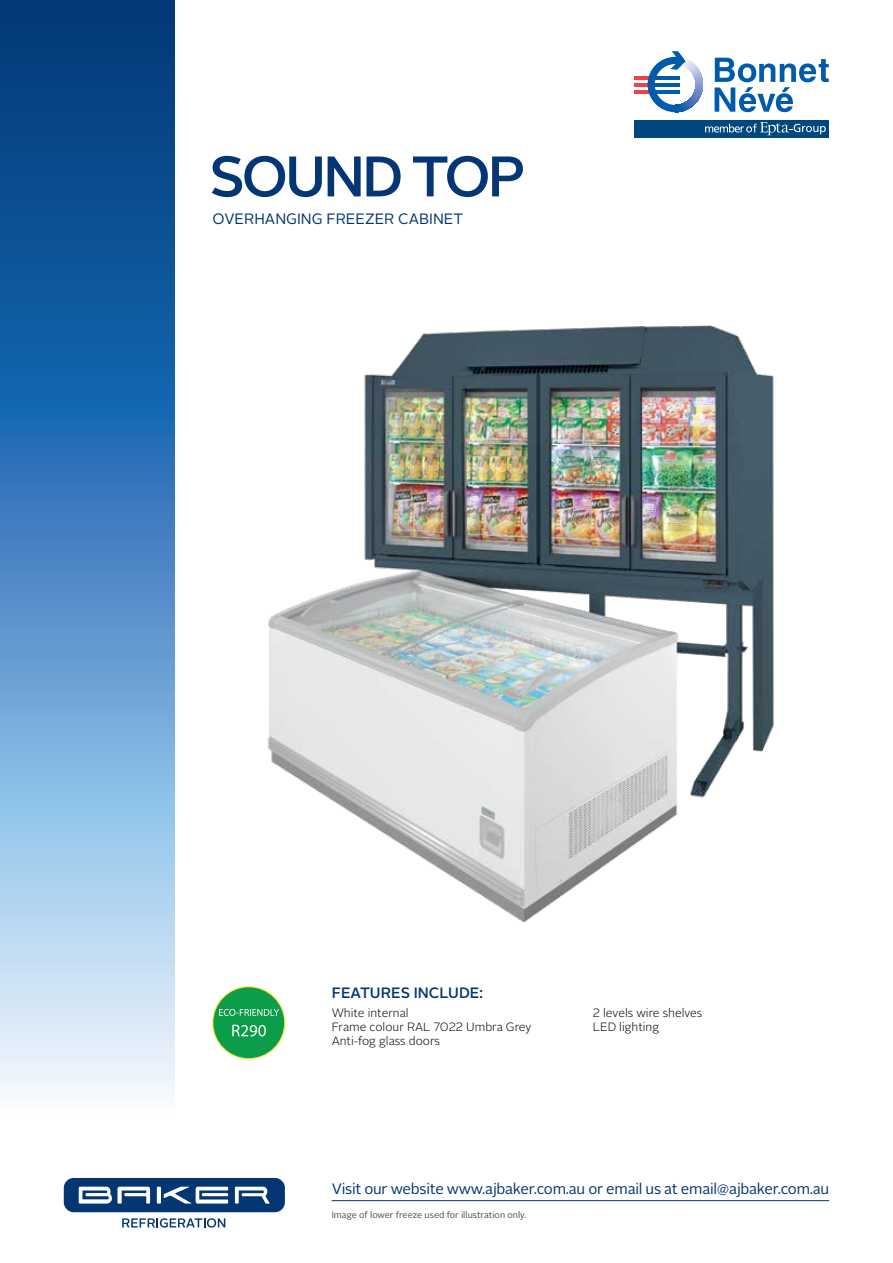
<style>
.page{position:relative;width:893px;height:1263px;background:#fff}
.page>*{position:absolute;margin:0;border:0;box-sizing:border-box;transform-origin:0 0}
.t1{font:500 57px "Alright Sans";letter-spacing:-.05em;color:#043673}
.t2{font:15px "Alright Sans";letter-spacing:-.015em;color:#043673}
.t3{font:500 15px "Alright Sans";color:#043673}
.t4{font:300 12px/14.4px "Alright Sans";color:#000}
.t5{font:9px "Alright Sans";color:#4d4d4f}
</style>
<div class="page">
<svg style="left:0;top:0;width:174px;height:1097px;background:#578cc0"></svg>
<svg style="left:122px;top:1218px;width:103px;height:10px"></svg>
<div style="left:64px;top:1178px;width:221px;height:34px;background:#043673;border-radius:10px"></div>
<svg style="left:79px;top:1186px;width:191px;height:17px"></svg>
<svg style="left:715px;top:58px;width:114px;height:54px"></svg>
<hr style="left:634px;top:76px;width:18px;height:3px;background:#ef404a">
<hr style="left:634px;top:83px;width:18px;height:3px;background:#ef404a">
<hr style="left:634px;top:90px;width:18px;height:3px;background:#ef404a">
<svg style="left:647px;top:51px;width:56px;height:61px"></svg>
<div style="left:634px;top:120px;width:195px;height:17px;background:#00467f"></div>
<svg style="left:705px;top:122px;width:121px;height:13px"></svg>
<hr style="left:332px;top:1200px;width:497px;height:1px;background:#043673">
<img style="left:267px;top:325px;width:507px;height:598px">
<div style="left:213px;top:987px;width:71px;height:71px;background:#0c9c4a;border-radius:50%"></div>
<svg style="left:232px;top:1025px;width:34px;height:11px"></svg>
<svg style="left:219px;top:1009px;width:60px;height:7px"></svg>
<h1 class="t1" style="left:209px;top:137px;width:318px">SOUND TOP</h1>
<p class="t2" style="left:213px;top:209px;width:252px">OVERHANGING FREEZER CABINET</p>
<p class="t3" style="left:332px;top:982px;width:153px">FEATURES INCLUDE:</p>
<p class="t4" style="left:332px;top:1005px;width:201px">White internal<br>Frame colour RAL 7022 Umbra Grey<br>Anti-fog glass doors</p>
<p class="t4" style="left:593px;top:1005px;width:111px">2 levels wire shelves<br>LED lighting</p>
<p class="t2" style="left:332px;top:1179px;width:499px">Visit our website www.ajbaker.com.au or email us at email@ajbaker.com.au</p>
<p class="t5" style="left:332px;top:1208px;width:196px">Image of lower freeze used for illustration only.</p>
</div>
